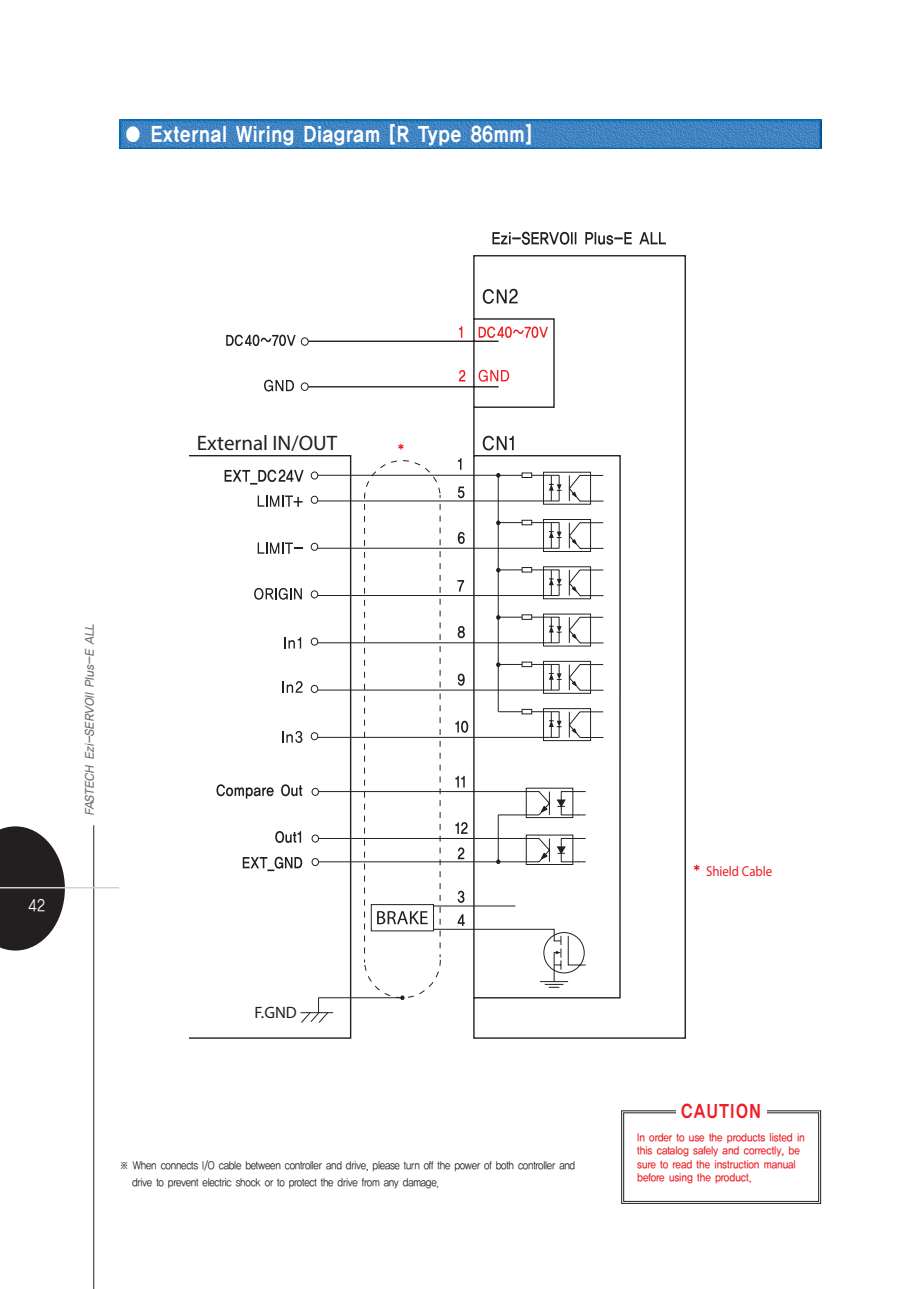
<style>
.page{position:relative;width:919px;height:1289px;background:#fff}
.page>*{position:absolute;margin:0;border:0;box-sizing:border-box;transform-origin:0 0}
.t1{font:22.5px "YDIYGO150 KSCPC EUC H";letter-spacing:-.05em;color:#fff;scale:.85 1}
.t2{font:600 21px "Myriad Pro";color:#231f20}
.t3{font:19.5px "YDIYGO150 KSCPC EUC H";color:#ee1d23;scale:.85 1}
.t4{font:18px "YDIYGO120 KSCPC EUC H";color:#fff;scale:.85 1}
.t5{font:16.5px "Myriad Pro";color:#231f20}
.t6{font:14.25px "Myriad Pro";color:#ee1d23;scale:.9 1}
.t7{font:italic 12.9px "YDIYGO130 KSCPC EUC H";color:#6c6d70;scale:.94 1}
.t8{font:12px "YDIYGO120 KSCPC EUC H";letter-spacing:-.09em;color:#231f20;scale:.85 1}
.t9{font:12px/13.5px "YDIYGO130 KSCPC EUC H";letter-spacing:-.075em;color:#ee1d23;scale:.85 1}
</style>
<div class="page">
<svg style="left:0;top:826px;width:65px;height:124px"></svg>
<hr style="left:93px;top:825px;width:1px;height:463px;background:#231f20">
<hr style="left:0;top:887px;width:119px;height:1px;background:#d1d2d4">
<img style="left:119px;top:119px;width:702px;height:30px">
<svg style="left:189px;top:255px;width:497px;height:784px"></svg>
<div style="left:301px;top:337px;width:7px;height:8px;border:1px solid #231f20;border-radius:50%"></div>
<div style="left:301px;top:383px;width:7px;height:7px;background:#fff;border-radius:50%"></div>
<div style="left:301px;top:383px;width:7px;height:7px;border:1px solid #231f20;border-radius:50%"></div>
<svg style="left:482px;top:289px;width:35px;height:15px"></svg>
<svg style="left:482px;top:436px;width:31px;height:14px"></svg>
<svg style="left:264px;top:380px;width:30px;height:11px"></svg>
<svg style="left:459px;top:326px;width:3px;height:12px"></svg>
<svg style="left:478px;top:370px;width:31px;height:12px"></svg>
<svg style="left:398px;top:444px;width:5px;height:5px"></svg>
<svg style="left:492px;top:232px;width:174px;height:13px"></svg>
<svg style="left:459px;top:370px;width:6px;height:11px"></svg>
<svg style="left:216px;top:458px;width:387px;height:565px"></svg>
<svg style="left:226px;top:334px;width:69px;height:12px"></svg>
<svg style="left:478px;top:326px;width:70px;height:12px"></svg>
<svg style="left:694px;top:864px;width:5px;height:6px"></svg>
<svg style="left:621px;top:1110px;width:200px;height:94px"></svg>
<div style="left:623px;top:1112px;width:196px;height:89px;border:1px solid #231f20"></div>
<div style="left:675px;top:1099px;width:91px;height:22px;background:#fff"></div>
<p class="t1" style="left:123px;top:121px;width:482px">● External Wiring Diagram [R Type 86mm]</p>
<p class="t2" style="left:197px;top:430px;width:142px">External IN/OUT</p>
<h3 class="t4" style="left:28px;top:895px;width:22px">42</h3>
<p class="t7" style="left:83px;top:816px;width:209px;rotate:-90deg">FASTECH Ezi-SERVOII Plus-E ALL</p>
<p class="t5" style="left:254px;top:1001px;width:44px">F.GND</p>
<p class="t8" style="left:119px;top:1158px;width:538px">※ When connects I/O cable between controller and drive, please turn off the power of both controller and</p>
<p class="t8" style="left:132px;top:1175px;width:363px">drive to prevent electric shock or to protect the drive from any damage.</p>
<p class="t6" style="left:706px;top:862px;width:75px">Shield Cable</p>
<p class="t3" style="left:680px;top:1099px;width:97px">CAUTION</p>
<p class="t9" style="left:637px;top:1130px;width:199px">In order to use the products listed in this catalog safely and correctly, be sure to read the instruction manual before using the product.</p>
</div>
